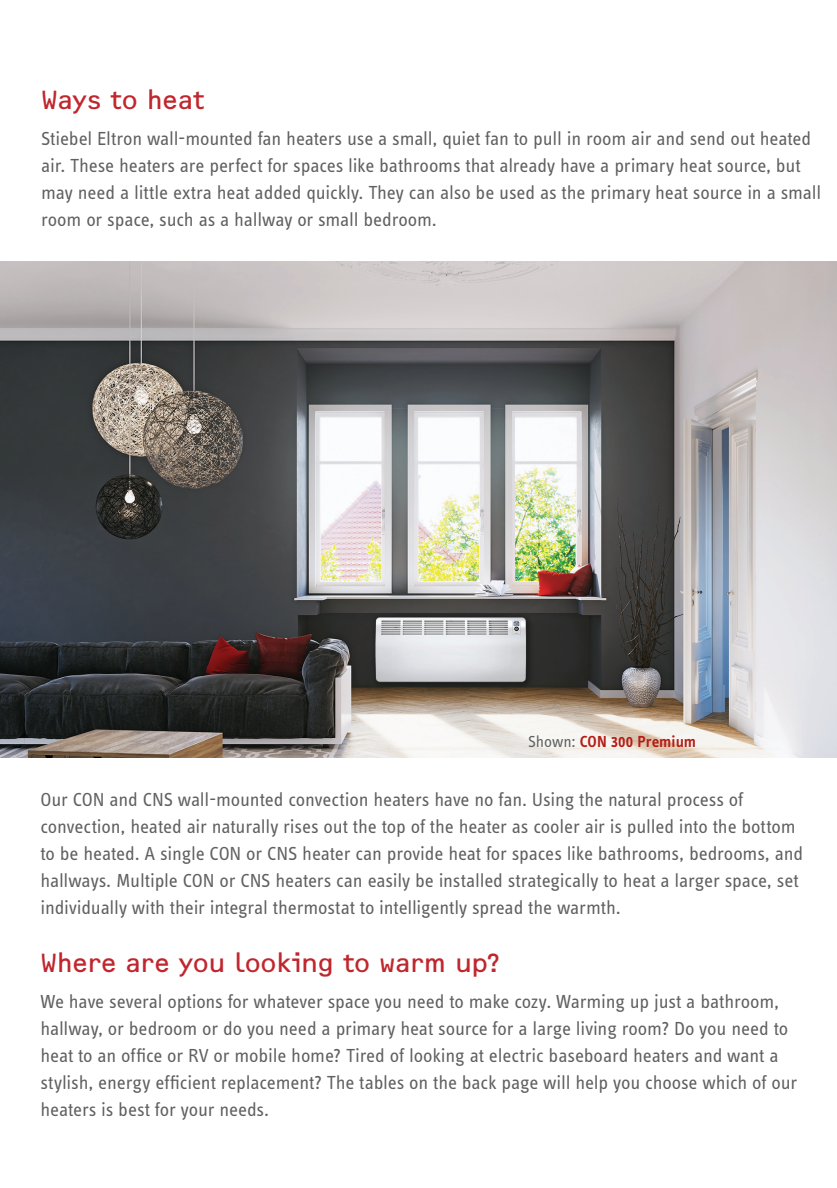
<style>
.page{position:relative;width:837px;height:1188px;background:#fff}
.page>*{position:absolute;margin:0;border:0;box-sizing:border-box;transform-origin:0 0}
.t1{font:27px "F2 FOCR Bczyk Com";letter-spacing:-.01em;color:#c0262d}
.t2{font:19.5px/27px "STE Info Text";letter-spacing:-.01em;color:#606060}
.t3{font:600 16.5px "STE Info Text";color:#b41d15}
.s1{font-weight:400;color:#606060}
</style>
<div class="page">
<img style="left:0;top:261px;width:837px;height:497px">
<h1 class="t1" style="left:41px;top:89px;width:164px">Ways to heat</h1>
<p class="t2" style="left:41px;top:126px;width:781px">Stiebel Eltron wall-mounted fan heaters use a small, quiet fan to pull in room air and send out heated air. These heaters are perfect for spaces like bathrooms that already have a primary heat source, but may need a little extra heat added quickly. They can also be used as the primary heat source in a small room or space, such as a hallway or small bedroom.</p>
<p class="t3" style="left:528px;top:735px;width:170px"><span class="s1">Shown:</span> CON 300 Premium</p>
<p class="t2" style="left:40px;top:788px;width:764px">Our CON and CNS wall-mounted convection heaters have no fan. Using the natural process of convection, heated air naturally rises out the top of the heater as cooler air is pulled into the bottom to be heated. A single CON or CNS heater can provide heat for spaces like bathrooms, bedrooms, and hallways. Multiple CON or CNS heaters can easily be installed strategically to heat a larger space, set individually with their integral thermostat to intelligently spread the warmth.</p>
<h1 class="t1" style="left:40px;top:952px;width:461px">Where are you looking to warm up?</h1>
<p class="t2" style="left:40px;top:989px;width:758px">We have several options for whatever space you need to make cozy. Warming up just a bathroom, hallway, or bedroom or do you need a primary heat source for a large living room? Do you need to heat to an office or RV or mobile home? Tired of looking at electric baseboard heaters and want a stylish, energy efficient replacement? The tables on the back page will help you choose which of our heaters is best for your needs.</p>
</div>
